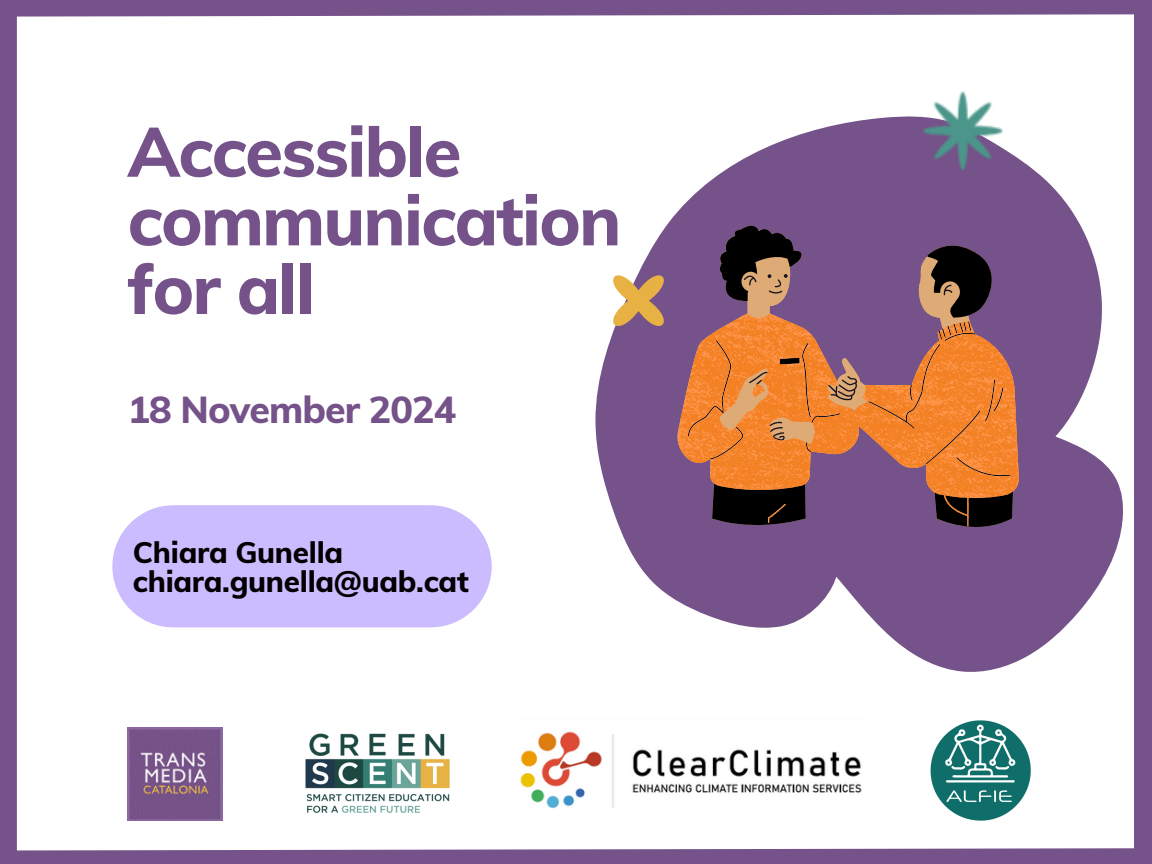
<style>
.page{position:relative;width:1152px;height:864px;background:#fff}
.page>*{position:absolute;margin:0;border:0;box-sizing:border-box;transform-origin:0 0}
.t1{font:800 69px/68.7px "Muli";letter-spacing:-.025em;color:#755289}
.t2{font:800 37.5px "Muli";letter-spacing:-.025em;color:#755289}
.t3{font:800 29.7px "Muli";letter-spacing:-.01em;color:#000}
</style>
<div class="page">
<div style="left:112px;top:505px;width:380px;height:122px;background:#cbbbff;border-radius:61px"></div>
<svg style="left:595px;top:116px;width:528px;height:556px;fill:#755289"></svg>
<svg style="left:900px;top:91px;width:125px;height:103px"></svg>
<svg style="left:600px;top:262px;width:76px;height:77px"></svg>
<img style="left:128px;top:728px;width:94px;height:93px">
<img style="left:930px;top:720px;width:101px;height:100px">
<img style="left:305px;top:733px;width:145px;height:80px">
<img style="left:520px;top:731px;width:342px;height:77px">
<div style="left:676px;top:220px;width:343px;height:318px;background:#755289"></div>
<svg style="left:712px;top:220px;width:301px;height:318px;background:#684a6c"></svg>
<svg style="left:678px;top:314px;width:341px;height:205px;background:#b96c4a"></svg>
<svg style="left:17px;top:848px;width:1117px;height:16px;background:#806093"></svg>
<div style="left:1134px;top:0;width:18px;height:864px;background:#755289"></div>
<svg style="left:17px;top:0;width:1117px;height:17px;background:#816193"></svg>
<div style="left:0;top:0;width:17px;height:864px;background:#755289"></div>
<p class="t1" style="left:128px;top:116px;width:495px">Accessible communication for all</p>
<p class="t2" style="left:128px;top:385px;width:330px">18 November 2024</p>
<h1 class="t3" style="left:133px;top:533px;width:212px">Chiara Gunella</h1>
<h2 class="t3" style="left:133px;top:562px;width:337px">chiara.gunella@uab.cat</h2>
</div>
